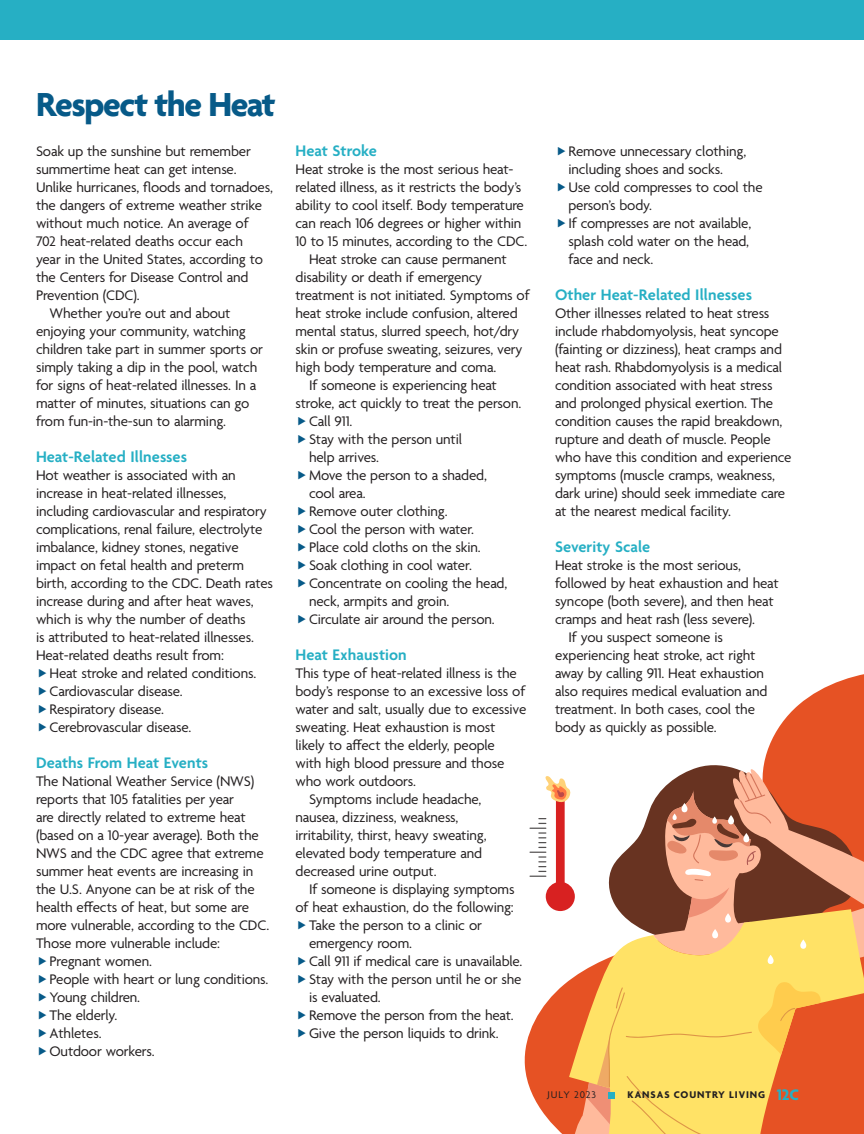
<style>
.page{position:relative;width:864px;height:1134px;background:#fff}
.page>*{position:absolute;margin:0;border:0;box-sizing:border-box;transform-origin:0 0}
.Co-op_Head{font:700 36px "Agenda";letter-spacing:-.035em;color:#075a88}
.Subhead{font:600 16.5px "Agenda";letter-spacing:.005em;color:#26afc4}
.Co-op_Text_no_inden{font:15px/18px "Agenda";letter-spacing:-.01em;color:#231f20}
.Co-op_Text{font:15px/18px "Agenda";letter-spacing:-.01em;color:#231f20}
.t1{font:700 10.5px "Agenda";letter-spacing:.09em;color:#231f20}
.t2{font:10.5px "Agenda";letter-spacing:.09em;color:#231f20}
.s1{font-size:16.5px;color:#26afc4}
</style>
<div class="page">
<svg style="left:524px;top:674px;width:340px;height:415px"></svg>
<svg style="left:607px;top:759px;width:251px;height:5px"></svg>
<svg style="left:530px;top:764px;width:334px;height:370px"></svg>
<div style="left:0;top:0;width:864px;height:40px;background:#26afc4"></div>
<div style="left:608px;top:1092px;width:7px;height:7px;background:#26afc4"></div>
<p class="Co-op_Head" style="left:36px;top:85px;width:241px">Respect the Heat</p>
<p class="Co-op_Text_no_inden" style="left:36px;top:143px;width:238px">Soak up the sunshine but remember summertime heat can get intense.<br>Unlike hurricanes, floods and tornadoes, the dangers of extreme weather strike without much notice. An average of<br>702 heat-related deaths occur each<br>year in the United States, according to the Centers for Disease Control and Prevention (CDC).</p>
<p class="Co-op_Text" style="left:36px;top:305px;width:229px;text-indent:14px">Whether you’re out and about enjoying your community, watching children take part in summer sports or simply taking a dip in the pool, watch for signs of heat-related illnesses. In a matter of minutes, situations can go from fun-in-the-sun to alarming.</p>
<p class="Subhead" style="left:36px;top:448px;width:153px">Heat-Related Illnesses</p>
<p class="Co-op_Text_no_inden" style="left:36px;top:467px;width:239px">Hot weather is associated with an increase in heat-related illnesses, including cardiovascular and respiratory complications, renal failure, electrolyte imbalance, kidney stones, negative impact on fetal health and preterm birth, according to the CDC. Death rates increase during and after heat waves, which is why the number of deaths<br>is attributed to heat-related illnesses.<br>Heat-related deaths result from:</p>
<p class="Co-op_Text_no_inden" style="left:50px;top:665px;width:208px">Heat stroke and related conditions.</p>
<p class="Co-op_Text_no_inden" style="left:50px;top:683px;width:135px">Cardiovascular disease.</p>
<p class="Co-op_Text_no_inden" style="left:50px;top:701px;width:116px">Respiratory disease.</p>
<p class="Co-op_Text_no_inden" style="left:50px;top:719px;width:143px">Cerebrovascular disease.</p>
<p class="Subhead" style="left:36px;top:754px;width:174px">Deaths From Heat Events</p>
<p class="Co-op_Text_no_inden" style="left:36px;top:773px;width:235px">The National Weather Service (NWS) reports that 105 fatalities per year<br>are directly related to extreme heat (based on a 10-year average). Both the NWS and the CDC agree that extreme summer heat events are increasing in the U.S. Anyone can be at risk of the health effects of heat, but some are more vulnerable, according to the CDC.<br>Those more vulnerable include:</p>
<p class="Co-op_Text_no_inden" style="left:50px;top:953px;width:104px">Pregnant women.</p>
<p class="Co-op_Text_no_inden" style="left:50px;top:971px;width:220px">People with heart or lung conditions.</p>
<p class="Co-op_Text_no_inden" style="left:50px;top:989px;width:92px">Young children.</p>
<p class="Co-op_Text_no_inden" style="left:50px;top:1007px;width:69px">The elderly.</p>
<p class="Co-op_Text_no_inden" style="left:50px;top:1025px;width:54px">Athletes.</p>
<p class="Co-op_Text_no_inden" style="left:50px;top:1043px;width:107px">Outdoor workers.</p>
<p class="Subhead" style="left:296px;top:142px;width:83px">Heat Stroke</p>
<p class="Co-op_Text_no_inden" style="left:296px;top:161px;width:233px">Heat stroke is the most serious heat&shy;related illness, as it restricts the body’s ability to cool itself. Body temperature can reach 106 degrees or higher within 10 to 15 minutes, according to the CDC.</p>
<p class="Co-op_Text" style="left:296px;top:251px;width:236px;text-indent:14px">Heat stroke can cause permanent disability or death if emergency treatment is not initiated. Symptoms of heat stroke include confusion, altered mental status, slurred speech, hot/dry skin or profuse sweating, seizures, very high body temperature and coma.</p>
<p class="Co-op_Text" style="left:296px;top:377px;width:227px;text-indent:14px">If someone is experiencing heat stroke, act quickly to treat the person.</p>
<p class="Co-op_Text_no_inden" style="left:309px;top:413px;width:45px">Call 911.</p>
<p class="Co-op_Text_no_inden" style="left:309px;top:431px;width:155px">Stay with the person until help arrives.</p>
<p class="Co-op_Text_no_inden" style="left:309px;top:467px;width:180px">Move the person to a shaded, cool area.</p>
<p class="Co-op_Text_no_inden" style="left:309px;top:503px;width:140px">Remove outer clothing.</p>
<p class="Co-op_Text_no_inden" style="left:309px;top:521px;width:167px">Cool the person with water.</p>
<p class="Co-op_Text_no_inden" style="left:309px;top:539px;width:173px">Place cold cloths on the skin.</p>
<p class="Co-op_Text_no_inden" style="left:309px;top:557px;width:164px">Soak clothing in cool water.</p>
<p class="Co-op_Text_no_inden" style="left:309px;top:575px;width:200px">Concentrate on cooling the head, neck, armpits and groin.</p>
<p class="Co-op_Text_no_inden" style="left:309px;top:611px;width:187px">Circulate air around the person.</p>
<p class="Subhead" style="left:296px;top:646px;width:113px">Heat Exhaustion</p>
<p class="Co-op_Text_no_inden" style="left:296px;top:665px;width:232px">This type of heat-related illness is the body’s response to an excessive loss of water and salt, usually due to excessive sweating. Heat exhaustion is most likely to affect the elderly, people<br>with high blood pressure and those who work outdoors.</p>
<p class="Co-op_Text" style="left:296px;top:791px;width:193px;text-indent:14px">Symptoms include headache, nausea, dizziness, weakness, irritability, thirst, heavy sweating, elevated body temperature and decreased urine output.</p>
<p class="Co-op_Text" style="left:296px;top:881px;width:221px;text-align:right">If someone is displaying symptoms of heat exhaustion, do the following:</p>
<p class="Co-op_Text_no_inden" style="left:309px;top:917px;width:174px">Take the person to a clinic or emergency room.</p>
<p class="Co-op_Text_no_inden" style="left:309px;top:953px;width:215px">Call 911 if medical care is unavailable.</p>
<p class="Co-op_Text_no_inden" style="left:309px;top:971px;width:214px">Stay with the person until he or she is evaluated.</p>
<p class="Co-op_Text_no_inden" style="left:309px;top:1007px;width:206px">Remove the person from the heat.</p>
<p class="Co-op_Text_no_inden" style="left:309px;top:1025px;width:191px">Give the person liquids to drink.</p>
<p class="Co-op_Text_no_inden" style="left:568px;top:143px;width:179px">Remove unnecessary clothing, including shoes and socks.</p>
<p class="Co-op_Text_no_inden" style="left:568px;top:179px;width:196px">Use cold compresses to cool the person’s body.</p>
<p class="Co-op_Text_no_inden" style="left:568px;top:215px;width:184px">If compresses are not available, splash cold water on the head, face and neck.</p>
<p class="Subhead" style="left:555px;top:286px;width:199px">Other Heat-Related Illnesses</p>
<p class="Co-op_Text_no_inden" style="left:555px;top:305px;width:238px">Other illnesses related to heat stress include rhabdomyolysis, heat syncope (fainting or dizziness), heat cramps and heat rash. Rhabdomyolysis is a medical condition associated with heat stress and prolonged physical exertion. The condition causes the rapid breakdown, rupture and death of muscle. People who have this condition and experience symptoms (muscle cramps, weakness, dark urine) should seek immediate care at the nearest medical facility.</p>
<p class="Subhead" style="left:555px;top:538px;width:97px">Severity Scale</p>
<p class="Co-op_Text_no_inden" style="left:555px;top:557px;width:225px">Heat stroke is the most serious, followed by heat exhaustion and heat syncope (both severe), and then heat cramps and heat rash (less severe).</p>
<p class="Co-op_Text" style="left:555px;top:629px;width:214px;text-indent:14px">If you suspect someone is experiencing heat stroke, act right away by calling 911. Heat exhaustion also requires medical evaluation and treatment. In both cases, cool the body as quickly as possible.</p>
<p class="t2" style="left:547px;top:1089px;width:50px">JULY 2023</p>
<p class="t1" style="left:628px;top:1089px;width:173px">KANSAS COUNTRY LIVING <span class="s1">12C</span></p>
</div>
